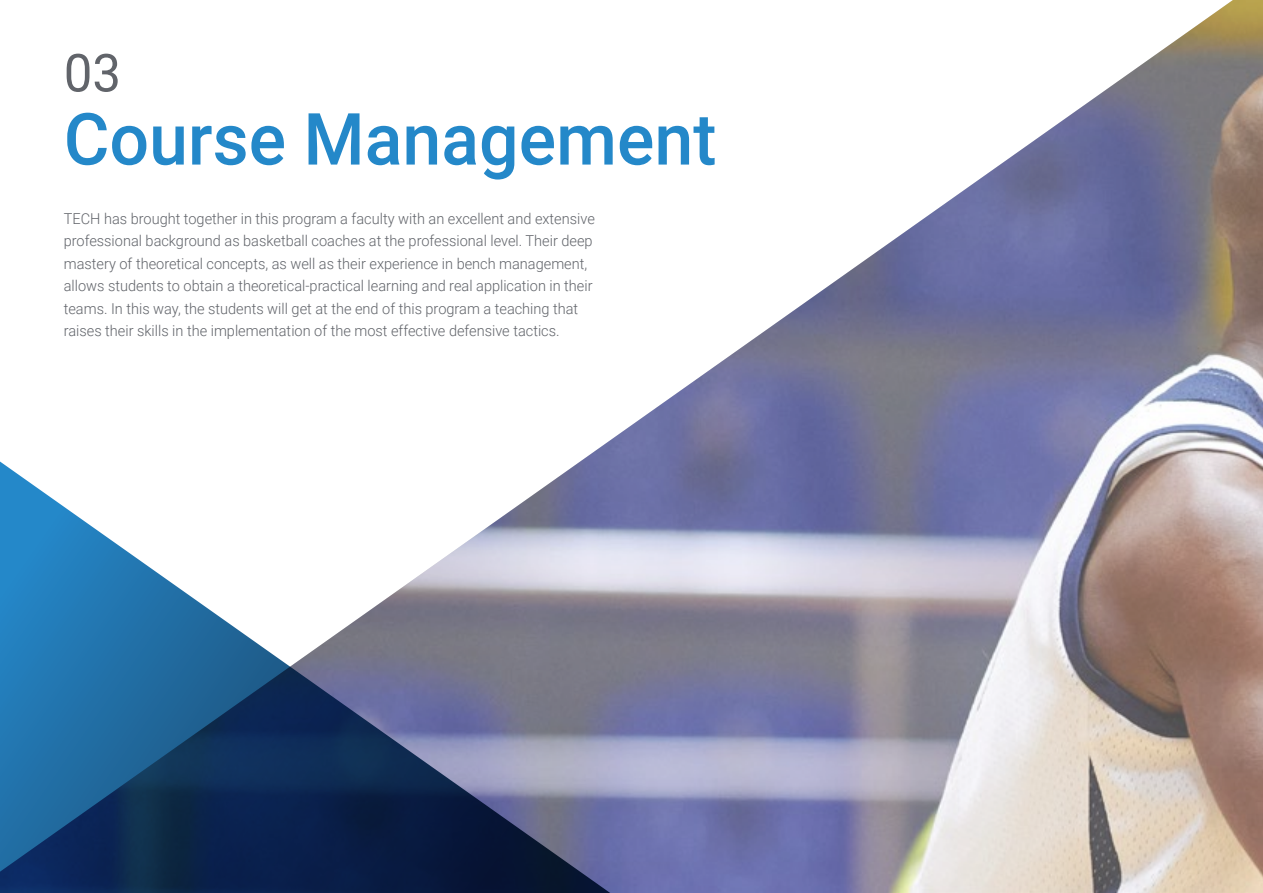
<style>
.page{position:relative;width:1263px;height:893px;background:#fff}
.page>*{position:absolute;margin:0;border:0;box-sizing:border-box;transform-origin:0 0}
.t1{font:500 72px "Roboto";color:#2488c9}
.t2{font:52.5px "Roboto";color:#61646a}
.t3{font:300 15px/22.5px "Roboto";color:#61646a}
</style>
<div class="page">
<img style="left:602px;top:0;width:661px;height:893px">
<svg style="left:0;top:446px;width:640px;height:447px"></svg>
<h2 class="t2" style="left:64px;top:36px;width:59px">03</h2>
<h1 class="t1" style="left:64px;top:89px;width:654px">Course Management</h1>
<p class="t3" style="left:64px;top:207px;width:533px">TECH has brought together in this program a faculty with an excellent and extensive professional background as basketball coaches at the professional level. Their deep mastery of theoretical concepts, as well as their experience in bench management, allows students to obtain a theoretical-practical learning and real application in their teams. In this way, the students will get at the end of this program a teaching that raises their skills in the implementation of the most effective defensive tactics.</p>
</div>
